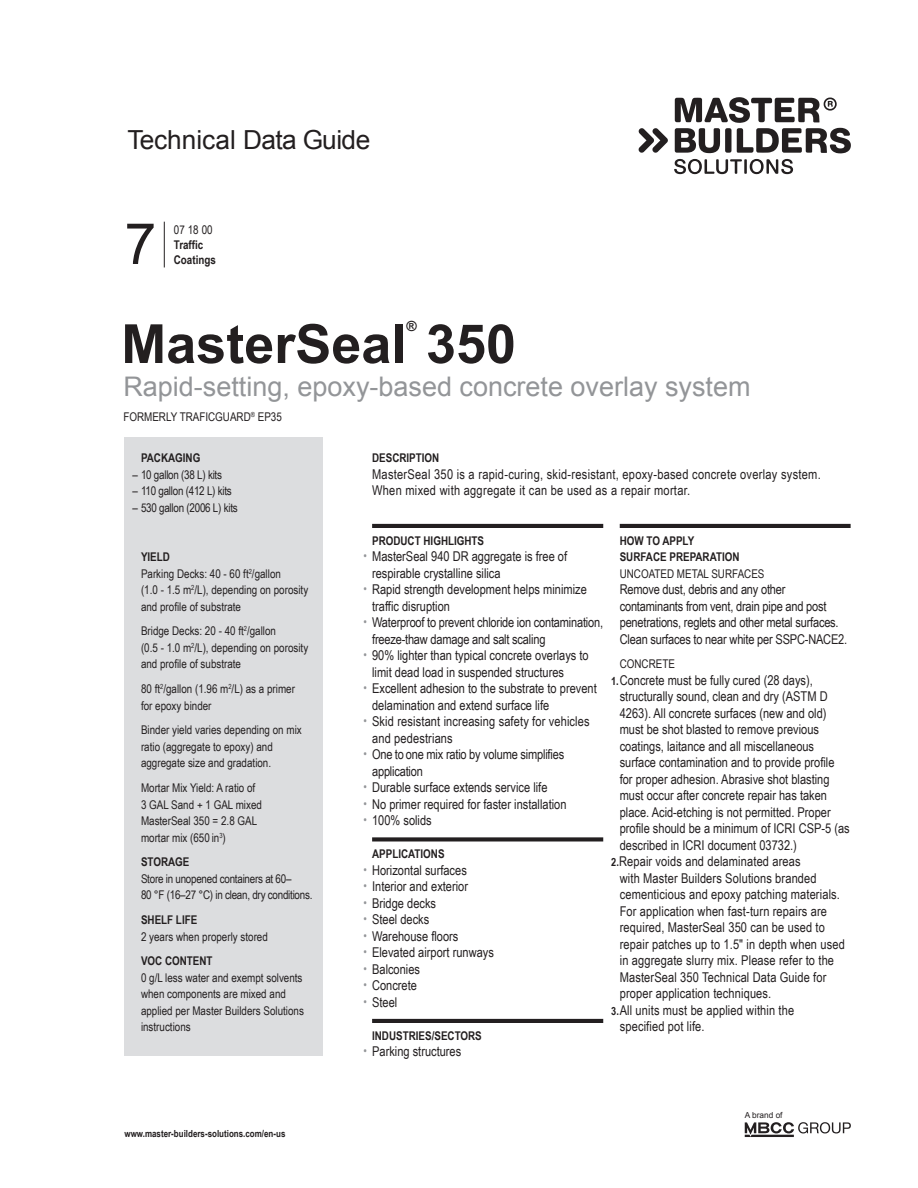
<style>
.page{position:relative;width:918px;height:1188px;background:#fff}
.page>*{position:absolute;margin:0;border:0;box-sizing:border-box;transform-origin:0 0}
.CSI_DIV__Number{font:57px "Arial";color:#231f20}
.Product_Name{font:700 54px "Arial";color:#231f20}
.Product_Name_Subhead{font:27px "Arial";color:#939598}
.t1{font:26.25px "Arial";letter-spacing:-.015em;color:#231f20}
.Product_Name-2{font:700 13.95px "Arial";color:#231f20}
.Bullets_Body{font:13.5px/16.5px "Arial Narrow";color:#231f20}
.Body_Copy__Indent{font:13.5px/16.5px "Arial Narrow";letter-spacing:-.015em;color:#231f20}
.Body_Copy__Indent-2{font:13.5px/16.5px "Arial Narrow";letter-spacing:.02em;color:#231f20}
.Side_Block_Body_Copy{font:12px/16.5px "Arial Narrow";color:#231f20}
.Side_Block_Body_Copy-2{font:12px/16.5px "Arial Narrow";letter-spacing:-.02em;color:#231f20}
.Headers_with_Rule{font:700 12px "Arial Narrow";color:#231f20}
.Body_Copy__Indent-3{font:700 12px "Arial Narrow";color:#231f20}
.Body_Copy__Indent-4{font:12px "Arial Narrow";color:#231f20}
.Product_Name_Subhead-2{font:12px "Arial Narrow";color:#231f20}
.CSI_DIV__Main{font:700 12px "Arial Narrow";color:#231f20}
.Side_Block_Body_Copy-3{font:700 12px "Arial Narrow";color:#231f20}
.CSI_DIV__Main-2{font:12px "Arial Narrow";color:#231f20}
.t2{font:700 9.75px "Arial Narrow";color:#231f20}
.t3{font:8.25px "Arial";color:#231f20}
.s1{font-weight:700}
.s2{font-size:12px;color:#939598}
.s3{font-weight:700;font-size:11.25px}
</style>
<div class="page">
<hr style="left:372px;top:524px;width:231px;height:4px;background:#231f20">
<hr style="left:164px;top:222px;width:1px;height:45px;background:#231f20">
<div style="left:125px;top:437px;width:198px;height:619px;background:#dcdddf"></div>
<div style="left:372px;top:837px;width:231px;height:5px;background:#231f20"></div>
<hr style="left:372px;top:1019px;width:231px;height:4px;background:#231f20">
<hr style="left:620px;top:524px;width:231px;height:4px;background:#231f20">
<svg style="left:674px;top:159px;width:119px;height:15px"></svg>
<svg style="left:639px;top:128px;width:29px;height:25px"></svg>
<svg style="left:675px;top:97px;width:176px;height:56px"></svg>
<svg style="left:745px;top:1122px;width:106px;height:15px"></svg>
<h3 class="t1" style="left:128px;top:122px;width:244px">Technical Data Guide</h3>
<p class="CSI_DIV__Number" style="left:125px;top:207px;width:33px">7</p>
<p class="CSI_DIV__Main-2" style="left:174px;top:221px;width:40px">07 18 00</p>
<p class="CSI_DIV__Main" style="left:174px;top:236px;width:31px">Traffic</p>
<p class="CSI_DIV__Main" style="left:174px;top:251px;width:44px">Coatings</p>
<p class="Product_Name-2" style="left:406px;top:317px;width:12px">®</p>
<p class="Product_Name" style="left:121px;top:308px;width:396px">MasterSeal 350</p>
<p class="Product_Name_Subhead" style="left:123px;top:369px;width:629px">Rapid-setting, epoxy-based concrete overlay system</p>
<p class="Product_Name_Subhead-2" style="left:123px;top:408px;width:160px">FORMERLY TRAFICGUARD<sup>®</sup> EP35</p>
<p class="Side_Block_Body_Copy-3" style="left:141px;top:449px;width:61px">PACKAGING</p>
<p class="Side_Block_Body_Copy-2" style="left:132px;top:466px;width:91px">– 10 gallon (38 L) kits</p>
<p class="Side_Block_Body_Copy-2" style="left:132px;top:482px;width:101px">– 110 gallon (412 L) kits</p>
<p class="Side_Block_Body_Copy-2" style="left:132px;top:499px;width:107px">– 530 gallon (2006 L) kits</p>
<p class="Side_Block_Body_Copy" style="left:141px;top:548px;width:169px"><span class="s1">YIELD<br></span>Parking Decks: 40 - 60 ft<sup>2</sup>/gallon<br>(1.0 - 1.5 m<sup>2</sup>/L), depending on porosity and profile of substrate</p>
<p class="Side_Block_Body_Copy" style="left:141px;top:622px;width:169px">Bridge Decks: 20 - 40 ft<sup>2</sup>/gallon<br>(0.5 - 1.0 m<sup>2</sup>/L), depending on porosity and profile of substrate</p>
<p class="Side_Block_Body_Copy" style="left:141px;top:680px;width:156px">80 ft<sup>2</sup>/gallon (1.96 m<sup>2</sup>/L) as a primer for epoxy binder</p>
<p class="Side_Block_Body_Copy" style="left:141px;top:721px;width:162px">Binder yield varies depending on mix ratio (aggregate to epoxy) and aggregate size and gradation.</p>
<p class="Side_Block_Body_Copy" style="left:141px;top:779px;width:123px">Mortar Mix Yield: A ratio of<br>3 GAL Sand + 1 GAL mixed<br>MasterSeal 350 = 2.8 GAL mortar mix (650 in<sup>3</sup>)</p>
<p class="Side_Block_Body_Copy-2" style="left:141px;top:853px;width:173px"><span class="s1">STORAGE<br></span>Store in unopened containers at 60–<br>80 °F (16–27 °C) in clean, dry conditions.</p>
<p class="Side_Block_Body_Copy" style="left:141px;top:911px;width:128px"><span class="s1">SHELF LIFE<br></span>2 years when properly stored</p>
<p class="Side_Block_Body_Copy" style="left:141px;top:952px;width:164px"><span class="s1">VOC CONTENT<br></span>0 g/L less water and exempt solvents when components are mixed and applied per Master Builders Solutions instructions</p>
<p class="t2" style="left:125px;top:1126px;width:162px">www.master-builders-solutions.com/en-us</p>
<p class="Body_Copy__Indent-3" style="left:372px;top:449px;width:69px">DESCRIPTION</p>
<p class="Body_Copy__Indent-2" style="left:372px;top:465px;width:450px">MasterSeal 350 is a rapid-curing, skid-resistant, epoxy-based concrete overlay system.<br>When mixed with aggregate it can be used as a repair mortar.</p>
<p class="Headers_with_Rule" style="left:372px;top:531px;width:114px">PRODUCT HIGHLIGHTS</p>
<p class="Bullets_Body" style="left:372px;top:547px;width:197px;text-indent:-9px"><span class="s2">•</span> MasterSeal 940 DR aggregate is free of respirable crystalline silica</p>
<p class="Bullets_Body" style="left:372px;top:580px;width:216px;text-indent:-9px"><span class="s2">•</span> Rapid strength development helps minimize traffic disruption</p>
<p class="Bullets_Body" style="left:372px;top:613px;width:233px;text-indent:-9px"><span class="s2">•</span> Waterproof to prevent chloride ion contamination, freeze-thaw damage and salt scaling</p>
<p class="Bullets_Body" style="left:372px;top:646px;width:218px;text-indent:-9px"><span class="s2">•</span> 90% lighter than typical concrete overlays to limit dead load in suspended structures</p>
<p class="Bullets_Body" style="left:372px;top:679px;width:226px;text-indent:-9px"><span class="s2">•</span> Excellent adhesion to the substrate to prevent delamination and extend surface life</p>
<p class="Bullets_Body" style="left:372px;top:712px;width:219px;text-indent:-9px"><span class="s2">•</span> Skid resistant increasing safety for vehicles and pedestrians</p>
<p class="Bullets_Body" style="left:372px;top:745px;width:194px;text-indent:-9px"><span class="s2">•</span> One to one mix ratio by volume simplifies application</p>
<p class="Bullets_Body" style="left:363px;top:778px;width:186px"><span class="s2">•</span> Durable surface extends service life</p>
<p class="Bullets_Body" style="left:363px;top:795px;width:205px"><span class="s2">•</span> No primer required for faster installation</p>
<p class="Bullets_Body" style="left:363px;top:811px;width:70px"><span class="s2">•</span> 100% solids</p>
<p class="Headers_with_Rule" style="left:372px;top:845px;width:74px">APPLICATIONS</p>
<p class="Bullets_Body" style="left:363px;top:861px;width:105px"><span class="s2">•</span> Horizontal surfaces</p>
<p class="Bullets_Body" style="left:363px;top:877px;width:106px"><span class="s2">•</span> Interior and exterior</p>
<p class="Bullets_Body" style="left:363px;top:894px;width:74px"><span class="s2">•</span> Bridge decks</p>
<p class="Bullets_Body" style="left:363px;top:910px;width:67px"><span class="s2">•</span> Steel decks</p>
<p class="Bullets_Body" style="left:363px;top:927px;width:96px"><span class="s2">•</span> Warehouse floors</p>
<p class="Bullets_Body" style="left:363px;top:943px;width:132px"><span class="s2">•</span> Elevated airport runways</p>
<p class="Bullets_Body" style="left:363px;top:960px;width:58px"><span class="s2">•</span> Balconies</p>
<p class="Bullets_Body" style="left:363px;top:976px;width:55px"><span class="s2">•</span> Concrete</p>
<p class="Bullets_Body" style="left:363px;top:993px;width:35px"><span class="s2">•</span> Steel</p>
<p class="Headers_with_Rule" style="left:372px;top:1026px;width:111px">INDUSTRIES/SECTORS</p>
<p class="Bullets_Body" style="left:363px;top:1042px;width:99px"><span class="s2">•</span> Parking structures</p>
<p class="Headers_with_Rule" style="left:620px;top:531px;width:76px">HOW TO APPLY</p>
<p class="Body_Copy__Indent-3" style="left:620px;top:548px;width:121px">SURFACE PREPARATION</p>
<p class="Body_Copy__Indent-4" style="left:620px;top:564px;width:146px">UNCOATED METAL SURFACES</p>
<p class="Body_Copy__Indent" style="left:620px;top:580px;width:229px">Remove dust, debris and any other contaminants from vent, drain pipe and post penetrations, reglets and other metal surfaces.<br>Clean surfaces to near white per SSPC-NACE2.</p>
<p class="Body_Copy__Indent-4" style="left:620px;top:655px;width:57px">CONCRETE</p>
<p class="Bullets_Body" style="left:620px;top:671px;width:232px;text-indent:-9px"><span class="s3">1.</span>Concrete must be fully cured (28 days), structurally sound, clean and dry (ASTM D 4263). All concrete surfaces (new and old) must be shot blasted to remove previous coatings, laitance and all miscellaneous surface contamination and to provide profile for proper adhesion. Abrasive shot blasting must occur after concrete repair has taken place. Acid-etching is not permitted. Proper profile should be a minimum of ICRI CSP-5 (as described in ICRI document 03732.)</p>
<p class="Bullets_Body" style="left:620px;top:853px;width:227px;text-indent:-9px"><span class="s3">2.</span>Repair voids and delaminated areas<br>with Master Builders Solutions branded cementicious and epoxy patching materials.<br>For application when fast-turn repairs are required, MasterSeal 350 can be used to repair patches up to 1.5" in depth when used in aggregate slurry mix. Please refer to the MasterSeal 350 Technical Data Guide for proper application techniques.</p>
<p class="Bullets_Body" style="left:620px;top:1001px;width:176px;text-indent:-9px"><span class="s3">3.</span>All units must be applied within the specified pot life.</p>
<p class="t3" style="left:745px;top:1110px;width:39px">A brand of</p>
</div>
